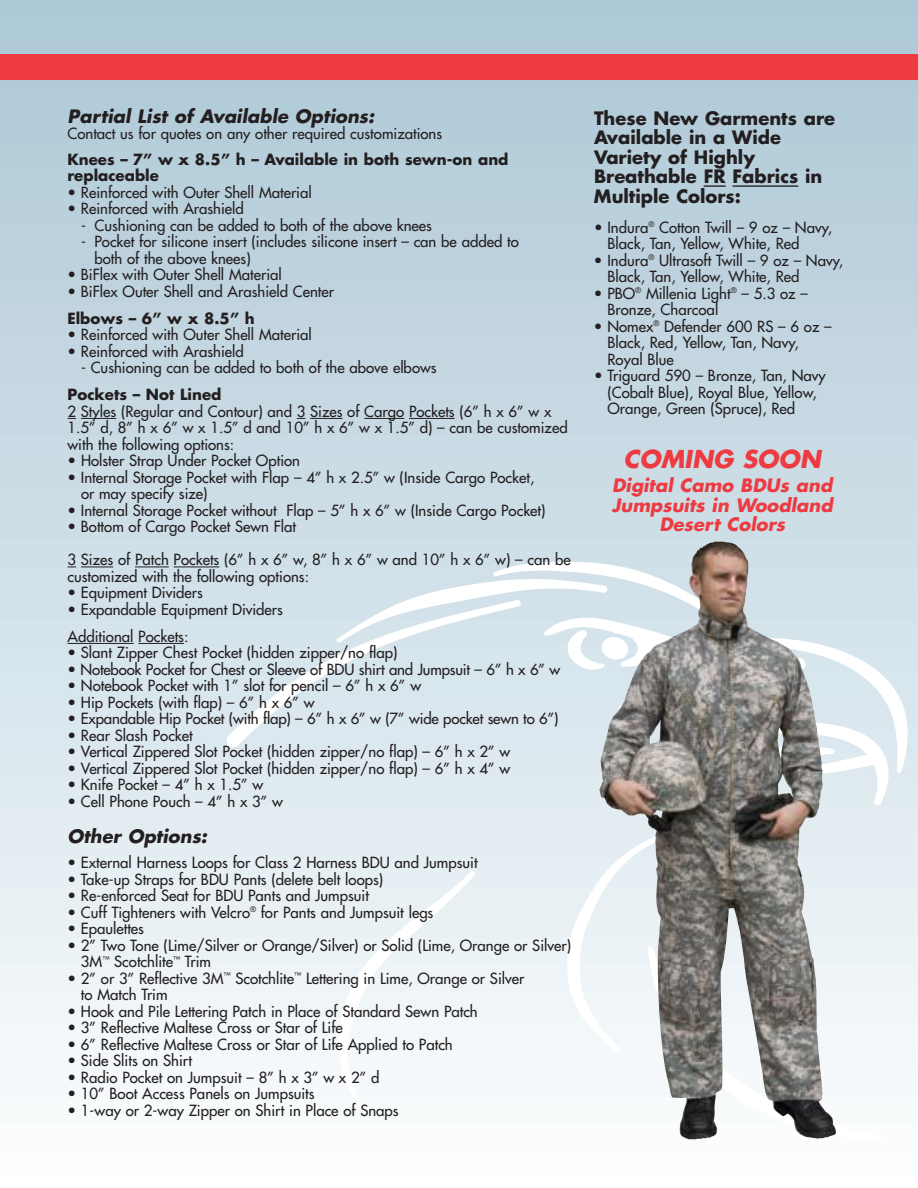
<style>
.page{position:relative;width:918px;height:1188px;background:#fff}
.page>*{position:absolute;margin:0;border:0;box-sizing:border-box;transform-origin:0 0}
.t1{font:italic 700 24px "Futura";color:#ee3a41}
.t2{font:700 18px/19.5px "Futura";color:#231f20}
.t3{font:italic 700 18px/19.5px "Futura";color:#ee3a41;text-align:center}
.t4{font:italic 700 18px "Futura";color:#231f20}
.t5{font:15px/16.5px "Futura";color:#231f20}
.t6{font:700 15px/16.5px "Futura";color:#231f20}
</style>
<div class="page">
<div style="left:0;top:0;width:918px;height:15px;background:#adc8d6"></div>
<div style="left:0;top:8px;width:918px;height:34px;background:#aec9d7"></div>
<div style="left:0;top:34px;width:918px;height:34px;background:#b0cad8"></div>
<div style="left:0;top:61px;width:918px;height:34px;background:#b2cbd8"></div>
<div style="left:0;top:87px;width:918px;height:34px;background:#b3ccd9"></div>
<div style="left:0;top:114px;width:918px;height:34px;background:#b5cdda"></div>
<div style="left:0;top:140px;width:918px;height:34px;background:#b7cedb"></div>
<div style="left:0;top:166px;width:918px;height:35px;background:#b8cfdc"></div>
<div style="left:0;top:193px;width:918px;height:34px;background:#bad0dc"></div>
<div style="left:0;top:219px;width:918px;height:35px;background:#bcd1dd"></div>
<div style="left:0;top:246px;width:918px;height:34px;background:#bdd2de"></div>
<div style="left:0;top:272px;width:918px;height:35px;background:#bfd3df"></div>
<div style="left:0;top:299px;width:918px;height:34px;background:#c1d4e0"></div>
<div style="left:0;top:325px;width:918px;height:35px;background:#c3d6e1"></div>
<div style="left:0;top:352px;width:918px;height:34px;background:#c4d7e1"></div>
<div style="left:0;top:378px;width:918px;height:35px;background:#c6d8e2"></div>
<div style="left:0;top:405px;width:918px;height:34px;background:#c8d9e3"></div>
<div style="left:0;top:431px;width:918px;height:34px;background:#c9dbe4"></div>
<div style="left:0;top:458px;width:918px;height:34px;background:#cbdce5"></div>
<div style="left:0;top:484px;width:918px;height:34px;background:#cddde6"></div>
<div style="left:0;top:511px;width:918px;height:34px;background:#cedee7"></div>
<div style="left:0;top:537px;width:918px;height:34px;background:#d0e0e8"></div>
<div style="left:0;top:564px;width:918px;height:34px;background:#d2e1e9"></div>
<div style="left:0;top:590px;width:918px;height:34px;background:#d3e2ea"></div>
<div style="left:0;top:617px;width:918px;height:34px;background:#d5e3eb"></div>
<div style="left:0;top:643px;width:918px;height:34px;background:#d7e5ec"></div>
<div style="left:0;top:670px;width:918px;height:34px;background:#d8e6ed"></div>
<div style="left:0;top:696px;width:918px;height:34px;background:#dae7ee"></div>
<div style="left:0;top:723px;width:918px;height:34px;background:#dce8ef"></div>
<div style="left:0;top:749px;width:918px;height:34px;background:#deeaf0"></div>
<div style="left:0;top:775px;width:918px;height:35px;background:#e0ebf0"></div>
<div style="left:0;top:802px;width:918px;height:34px;background:#e2ecf1"></div>
<div style="left:0;top:828px;width:918px;height:35px;background:#e4edf2"></div>
<div style="left:0;top:855px;width:918px;height:34px;background:#e6eff3"></div>
<div style="left:0;top:881px;width:918px;height:35px;background:#e8f0f4"></div>
<div style="left:0;top:908px;width:918px;height:34px;background:#eaf1f5"></div>
<div style="left:0;top:934px;width:918px;height:35px;background:#ecf3f6"></div>
<div style="left:0;top:961px;width:918px;height:34px;background:#eef4f7"></div>
<div style="left:0;top:987px;width:918px;height:35px;background:#f0f5f8"></div>
<div style="left:0;top:1014px;width:918px;height:34px;background:#f2f7f9"></div>
<div style="left:0;top:1040px;width:918px;height:34px;background:#f4f8fa"></div>
<div style="left:0;top:1067px;width:918px;height:34px;background:#f6f9fb"></div>
<div style="left:0;top:1093px;width:918px;height:34px;background:#f8fbfc"></div>
<div style="left:0;top:1120px;width:918px;height:34px;background:#fafcfd"></div>
<svg style="left:679px;top:1098px;width:39px;height:42px"></svg>
<svg style="left:227px;top:562px;width:681px;height:536px"></svg>
<img style="left:740px;top:609px;width:96px;height:530px">
<hr style="left:704px;top:185px;width:22px;height:2px;background:#231f20">
<hr style="left:732px;top:185px;width:66px;height:2px;background:#231f20">
<hr style="left:81px;top:418px;width:35px;height:1px;background:#231f20">
<hr style="left:310px;top:418px;width:33px;height:1px;background:#231f20">
<svg style="left:364px;top:418px;width:40px;height:1px"></svg>
<hr style="left:409px;top:418px;width:46px;height:1px;background:#231f20">
<hr style="left:81px;top:567px;width:32px;height:1px;background:#231f20">
<hr style="left:135px;top:567px;width:34px;height:1px;background:#231f20">
<hr style="left:174px;top:567px;width:45px;height:1px;background:#231f20">
<hr style="left:68px;top:643px;width:66px;height:1px;background:#231f20">
<hr style="left:138px;top:643px;width:46px;height:1px;background:#231f20">
<div style="left:0;top:54px;width:918px;height:26px;background:#ee3a41"></div>
<p class="t4" style="left:68px;top:108px;width:308px">Partial List of Available Options:</p>
<p class="t5" style="left:68px;top:127px;width:376px">Contact us for quotes on any other required customizations</p>
<p class="t6" style="left:68px;top:152px;width:442px">Knees – 7” w x 8.5” h – Available in both sewn-on and replaceable</p>
<p class="t5" style="left:68px;top:185px;width:246px">• Reinforced with Outer Shell Material</p>
<p class="t5" style="left:68px;top:202px;width:178px">• Reinforced with Arashield</p>
<p class="t5" style="left:81px;top:218px;width:353px">- Cushioning can be added to both of the above knees</p>
<p class="t5" style="left:94px;top:235px;width:426px;text-indent:-14px">- Pocket for silicone insert (includes silicone insert – can be added to both of the above knees)</p>
<p class="t5" style="left:68px;top:268px;width:216px">• BiFlex with Outer Shell Material</p>
<p class="t5" style="left:68px;top:284px;width:268px">• BiFlex Outer Shell and Arashield Center</p>
<p class="t6" style="left:68px;top:311px;width:189px">Elbows – 6” w x 8.5” h</p>
<p class="t5" style="left:68px;top:328px;width:246px">• Reinforced with Outer Shell Material</p>
<p class="t5" style="left:68px;top:344px;width:178px">• Reinforced with Arashield</p>
<p class="t5" style="left:81px;top:361px;width:357px">- Cushioning can be added to both of the above elbows</p>
<p class="t6" style="left:68px;top:388px;width:155px">Pockets – Not Lined</p>
<p class="t5" style="left:68px;top:404px;width:502px">2 Styles (Regular and Contour) and 3 Sizes of Cargo Pockets (6” h x 6” w x<br>1.5” d, 8” h x 6” w x 1.5” d and 10” h x 6” w x 1.5” d) – can be customized with the following options:</p>
<p class="t5" style="left:68px;top:454px;width:234px">• Holster Strap Under Pocket Option</p>
<p class="t5" style="left:81px;top:470px;width:455px;text-indent:-13px">• Internal Storage Pocket with Flap – 4” h x 2.5” w (Inside Cargo Pocket, or may specify size)</p>
<p class="t5" style="left:68px;top:503px;width:480px">• Internal Storage Pocket without Flap – 5” h x 6” w (Inside Cargo Pocket)</p>
<p class="t5" style="left:68px;top:511px;width:505px;line-height:33px">• Bottom of Cargo Pocket Sewn Flat<br>3 Sizes of Patch Pockets (6” h x 6” w, 8” h x 6” w and 10” h x 6” w) – can be</p>
<p class="t5" style="left:68px;top:569px;width:243px">customized with the following options:</p>
<p class="t5" style="left:68px;top:586px;width:137px">• Equipment Dividers</p>
<p class="t5" style="left:68px;top:597px;width:217px;line-height:27px">• Expandable Equipment Dividers<br>Additional Pockets:</p>
<p class="t5" style="left:67px;top:646px;width:332px">• Slant Zipper Chest Pocket (hidden zipper/no flap)</p>
<p class="t5" style="left:67px;top:662px;width:494px">• Notebook Pocket for Chest or Sleeve of BDU shirt and Jumpsuit – 6” h x 6” w</p>
<p class="t5" style="left:67px;top:679px;width:355px">• Notebook Pocket with 1” slot for pencil – 6” h x 6” w</p>
<p class="t5" style="left:67px;top:695px;width:249px">• Hip Pockets (with flap) – 6” h x 6” w</p>
<p class="t5" style="left:67px;top:712px;width:493px">• Expandable Hip Pocket (with flap) – 6” h x 6” w (7” wide pocket sewn to 6”)</p>
<p class="t5" style="left:67px;top:728px;width:127px">• Rear Slash Pocket</p>
<p class="t5" style="left:67px;top:745px;width:444px">• Vertical Zippered Slot Pocket (hidden zipper/no flap) – 6” h x 2” w</p>
<p class="t5" style="left:67px;top:761px;width:444px">• Vertical Zippered Slot Pocket (hidden zipper/no flap) – 6” h x 4” w</p>
<p class="t5" style="left:67px;top:778px;width:197px">• Knife Pocket – 4” h x 1.5” w</p>
<p class="t5" style="left:67px;top:794px;width:217px">• Cell Phone Pouch – 4” h x 3” w</p>
<p class="t4" style="left:68px;top:828px;width:141px">Other Options:</p>
<p class="t5" style="left:68px;top:856px;width:412px">• External Harness Loops for Class 2 Harness BDU and Jumpsuit</p>
<p class="t5" style="left:68px;top:872px;width:317px">• Take-up Straps for BDU Pants (delete belt loops)</p>
<p class="t5" style="left:68px;top:889px;width:303px">• Re-enforced Seat for BDU Pants and Jumpsuit</p>
<p class="t5" style="left:68px;top:905px;width:367px">• Cuff Tighteners with Velcro<sup>®</sup> for Pants and Jumpsuit legs</p>
<p class="t5" style="left:67px;top:922px;width:78px">• Epaulettes</p>
<p class="t5" style="left:81px;top:938px;width:492px;text-indent:-14px">• 2” Two Tone (Lime/Silver or Orange/Silver) or Solid (Lime, Orange or Silver)<br>3M<sup>™</sup> Scotchlite<sup>™</sup> Trim</p>
<p class="t5" style="left:81px;top:971px;width:445px;text-indent:-13px">• 2” or 3” Reflective 3M<sup>™</sup> Scotchlite<sup>™</sup> Lettering in Lime, Orange or Silver to Match Trim</p>
<p class="t5" style="left:67px;top:1004px;width:412px">• Hook and Pile Lettering Patch in Place of Standard Sewn Patch</p>
<p class="t5" style="left:67px;top:1021px;width:277px">• 3” Reflective Maltese Cross or Star of Life</p>
<p class="t5" style="left:67px;top:1037px;width:387px">• 6” Reflective Maltese Cross or Star of Life Applied to Patch</p>
<p class="t5" style="left:67px;top:1054px;width:126px">• Side Slits on Shirt</p>
<p class="t5" style="left:67px;top:1070px;width:313px">• Radio Pocket on Jumpsuit – 8” h x 3” w x 2” d</p>
<p class="t5" style="left:67px;top:1087px;width:249px">• 10” Boot Access Panels on Jumpsuits</p>
<p class="t5" style="left:67px;top:1103px;width:333px">• 1-way or 2-way Zipper on Shirt in Place of Snaps</p>
<p class="t2" style="left:594px;top:110px;width:243px">These New Garments are<br>Available in a Wide<br>Variety of Highly<br>Breathable FR Fabrics in<br>Multiple Colors:</p>
<p class="t5" style="left:607px;top:220px;width:226px;text-indent:-13px">• Indura<sup>®</sup> Cotton Twill – 9 oz – Navy,<br>Black, Tan, Yellow, White, Red</p>
<p class="t5" style="left:607px;top:253px;width:237px;text-indent:-14px">• Indura<sup>®</sup> Ultrasoft Twill – 9 oz – Navy,<br>Black, Tan, Yellow, White, Red</p>
<p class="t5" style="left:607px;top:286px;width:202px;text-indent:-14px">• PBO<sup>®</sup> Millenia Light<sup>®</sup> – 5.3 oz –<br>Bronze, Charcoal</p>
<p class="t5" style="left:608px;top:319px;width:226px;text-indent:-14px">• Nomex<sup>®</sup> Defender 600 RS – 6 oz –<br>Black, Red, Yellow, Tan, Navy,<br>Royal Blue</p>
<p class="t5" style="left:608px;top:369px;width:220px;text-indent:-14px">• Triguard 590 – Bronze, Tan, Navy (Cobalt Blue), Royal Blue, Yellow,<br>Orange, Green (Spruce), Red</p>
<h1 class="t1" style="left:624px;top:448px;width:199px">COMING SOON</h1>
<p class="t3" style="left:612px;top:477px;width:222px">Digital Camo BDUs and<br>Jumpsuits in Woodland<br>Desert Colors</p>
</div>
